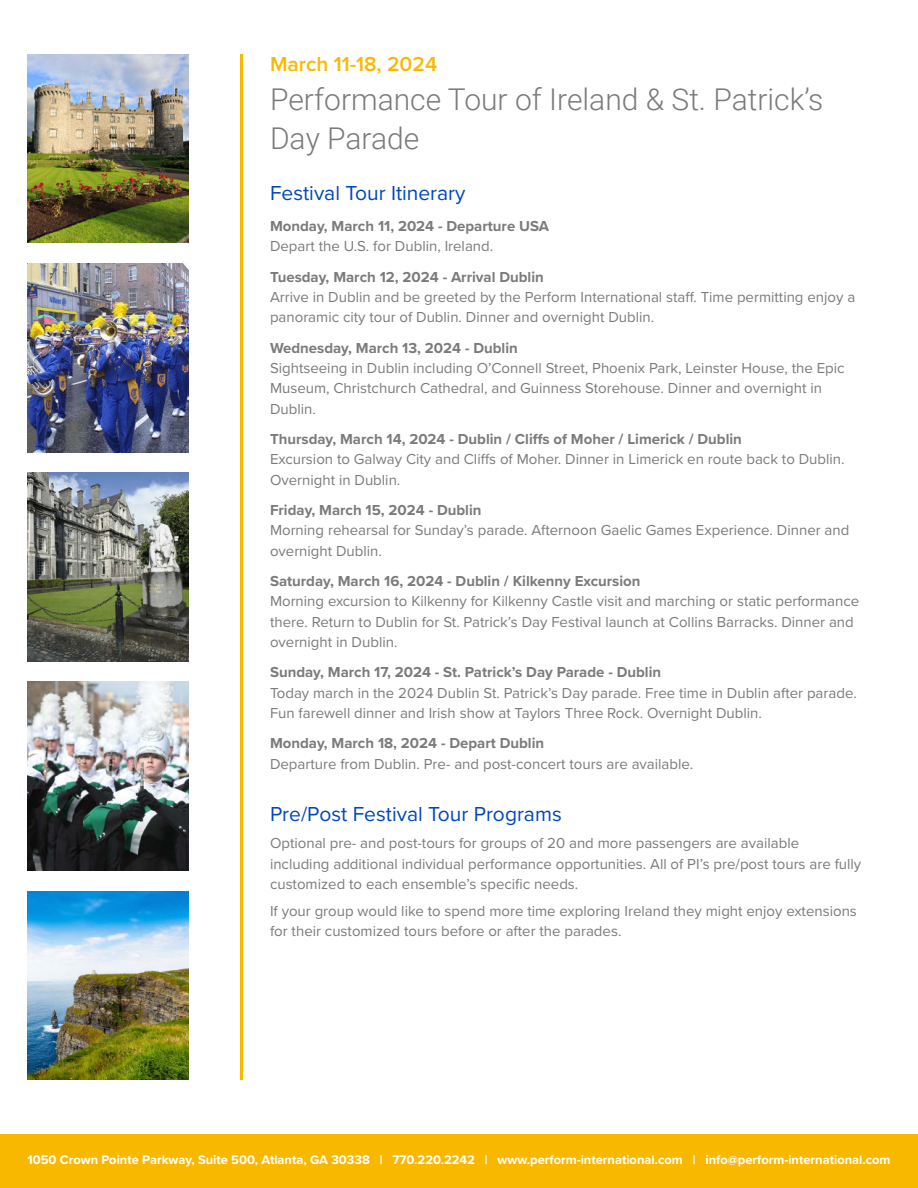
<style>
.page{position:relative;width:918px;height:1188px;background:#fff}
.page>*{position:absolute;margin:0;border:0;box-sizing:border-box;transform-origin:0 0}
.t1{font:300 30px/39px "Roboto";color:#7b7b7b}
.t2{font:21px "Proxima Nova";color:#0047b9}
.t3{font:600 21px "Proxima Nova";color:#f9b800}
.t4{font:15px/20.2px "Proxima Nova";color:#7b7b7b}
.t5{font:700 15px "Proxima Nova";color:#7b7b7b}
.t6{font:700 12.9px "Proxima Nova";color:#fff}
</style>
<div class="page">
<img style="left:27px;top:682px;width:162px;height:189px">
<img style="left:27px;top:891px;width:162px;height:189px">
<img style="left:27px;top:54px;width:162px;height:189px">
<div style="left:0;top:1134px;width:918px;height:54px;background:#f9b800"></div>
<hr style="left:241px;top:54px;width:2px;height:1026px;background:#f9b800">
<img style="left:27px;top:263px;width:162px;height:189px">
<img style="left:27px;top:472px;width:162px;height:190px">
<h2 class="t3" style="left:270px;top:55px;width:169px">March 11-18, 2024</h2>
<h1 class="t1" style="left:270px;top:82px;width:555px">Performance Tour of Ireland &amp; St. Patrick’s<br>Day Parade</h1>
<h2 class="t2" style="left:270px;top:184px;width:197px">Festival Tour Itinerary</h2>
<p class="t5" style="left:270px;top:220px;width:281px">Monday, March 11, 2024 - Departure USA</p>
<p class="t4" style="left:270px;top:237px;width:225px">Depart the U.S. for Dublin, Ireland.</p>
<p class="t5" style="left:270px;top:271px;width:275px">Tuesday, March 12, 2024 - Arrival Dublin</p>
<p class="t4" style="left:270px;top:288px;width:587px">Arrive in Dublin and be greeted by the Perform International staff. Time permitting enjoy a panoramic city tour of Dublin. Dinner and overnight Dublin.</p>
<p class="t5" style="left:270px;top:342px;width:249px">Wednesday, March 13, 2024 - Dublin</p>
<p class="t4" style="left:270px;top:359px;width:576px">Sightseeing in Dublin including O’Connell Street, Phoenix Park, Leinster House, the Epic<br>Museum, Christchurch Cathedral, and Guinness Storehouse. Dinner and overnight in<br>Dublin.</p>
<p class="t5" style="left:270px;top:433px;width:473px">Thursday, March 14, 2024 - Dublin / Cliffs of Moher / Limerick / Dublin</p>
<p class="t4" style="left:270px;top:450px;width:576px">Excursion to Galway City and Cliffs of Moher. Dinner in Limerick en route back to Dublin.<br>Overnight in Dublin.</p>
<p class="t5" style="left:270px;top:504px;width:213px">Friday, March 15, 2024 - Dublin</p>
<p class="t4" style="left:270px;top:521px;width:581px">Morning rehearsal for Sunday’s parade. Afternoon Gaelic Games Experience. Dinner and overnight Dublin.</p>
<p class="t5" style="left:270px;top:575px;width:372px">Saturday, March 16, 2024 - Dublin / Kilkenny Excursion</p>
<p class="t4" style="left:270px;top:592px;width:591px">Morning excursion to Kilkenny for Kilkenny Castle visit and marching or static performance there. Return to Dublin for St. Patrick’s Day Festival launch at Collins Barracks. Dinner and overnight in Dublin.</p>
<p class="t5" style="left:270px;top:666px;width:393px">Sunday, March 17, 2024 - St. Patrick’s Day Parade - Dublin</p>
<p class="t4" style="left:270px;top:683px;width:588px">Today march in the 2024 Dublin St. Patrick’s Day parade. Free time in Dublin after parade.<br>Fun farewell dinner and Irish show at Taylors Three Rock. Overnight Dublin.</p>
<p class="t5" style="left:270px;top:737px;width:276px">Monday, March 18, 2024 - Depart Dublin</p>
<p class="t4" style="left:270px;top:754px;width:425px">Departure from Dublin. Pre- and post-concert tours are available.</p>
<h2 class="t2" style="left:270px;top:805px;width:293px">Pre/Post Festival Tour Programs</h2>
<p class="t4" style="left:270px;top:834px;width:593px">Optional pre- and post-tours for groups of 20 and more passengers are available including additional individual performance opportunities. All of PI’s pre/post tours are fully customized to each ensemble’s specific needs.</p>
<p class="t4" style="left:270px;top:901px;width:588px">If your group would like to spend more time exploring Ireland they might enjoy extensions for their customized tours before or after the parades.</p>
<p class="t6" style="left:27px;top:1155px;width:865px">1050 Crown Pointe Parkway, Suite 500, Atlanta, GA 30338 | 770.220.2242 | www.perform-international.com | info@perform-international.com</p>
</div>
